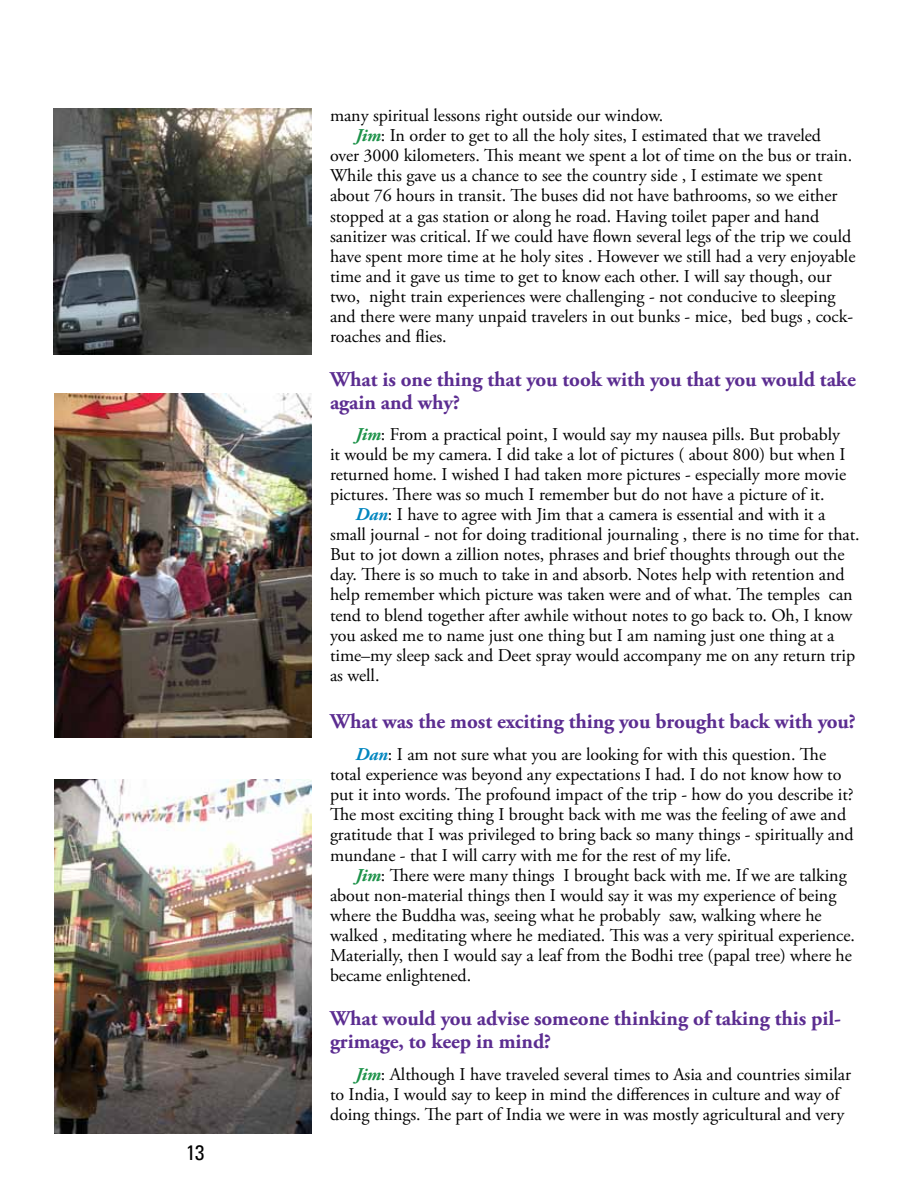
<style>
.page{position:relative;width:918px;height:1188px;background:#fff}
.page>*{position:absolute;margin:0;border:0;box-sizing:border-box;transform-origin:0 0}
.t1{font:700 21px/22.5px "Adobe Garamond Pro";letter-spacing:-.005em;color:#5c2d91}
.t2{font:condensed 21px "Univers";color:#000}
.t3{font:18px/20.1px "Adobe Garamond Pro";letter-spacing:-.005em;color:#000}
.s1{font-weight:700;font-style:italic;color:#1c9249}
.s2{font-weight:700;font-style:italic;color:#0086bf}
</style>
<div class="page">
<img style="left:53px;top:108px;width:259px;height:247px">
<img style="left:54px;top:779px;width:258px;height:355px">
<img style="left:54px;top:394px;width:258px;height:343px">
<p class="t2" style="left:186px;top:1140px;width:20px">13</p>
<p class="t3" style="left:330px;top:106px;width:335px">many spiritual lessons right outside our window.</p>
<p class="t3" style="left:356px;top:126px;width:467px"><span class="s1">Jim</span>: In order to get to all the holy sites, I estimated that we traveled</p>
<p class="t3" style="left:330px;top:146px;width:524px">over 3000 kilometers. This meant we spent a lot of time on the bus or train.</p>
<p class="t3" style="left:330px;top:166px;width:494px">While this gave us a chance to see the country side , I estimate we spent</p>
<p class="t3" style="left:330px;top:186px;width:509px">about 76 hours in transit. The buses did not have bathrooms, so we either</p>
<p class="t3" style="left:330px;top:206px;width:491px">stopped at a gas station or along he road. Having toilet paper and hand</p>
<p class="t3" style="left:330px;top:227px;width:523px">sanitizer was critical. If we could have flown several legs of the trip we could</p>
<p class="t3" style="left:330px;top:247px;width:527px">have spent more time at he holy sites . However we still had a very enjoyable</p>
<p class="t3" style="left:330px;top:267px;width:503px">time and it gave us time to get to know each other. I will say though, our</p>
<p class="t3" style="left:330px;top:287px;width:507px">two, night train experiences were challenging - not conducive to sleeping</p>
<p class="t3" style="left:330px;top:307px;width:525px">and there were many unpaid travelers in out bunks - mice, bed bugs , cock-</p>
<p class="t3" style="left:330px;top:327px;width:118px">roaches and flies.</p>
<p class="t1" style="left:330px;top:369px;width:527px">What is one thing that you took with you that you would take again and why?</p>
<p class="t3" style="left:330px;top:425px;width:518px;text-indent:26px"><span class="s1">Jim</span>: From a practical point, I would say my nausea pills. But probably it would be my camera. I did take a lot of pictures ( about 800) but when I returned home. I wished I had taken more pictures - especially more movie pictures. There was so much I remember but do not have a picture of it.</p>
<p class="t3" style="left:330px;top:505px;width:531px;text-indent:26px"><span class="s2">Dan</span>: I have to agree with Jim that a camera is essential and with it a small journal - not for doing traditional journaling , there is no time for that.<br>But to jot down a zillion notes, phrases and brief thoughts through out the day. There is so much to take in and absorb. Notes help with retention and help remember which picture was taken were and of what. The temples can tend to blend together after awhile without notes to go back to. Oh, I know you asked me to name just one thing but I am naming just one thing at a time–my sleep sack and Deet spray would accompany me on any return trip as well.</p>
<p class="t1" style="left:330px;top:710px;width:527px">What was the most exciting thing you brought back with you?</p>
<p class="t3" style="left:330px;top:745px;width:525px;text-indent:26px"><span class="s2">Dan</span>: I am not sure what you are looking for with this question. The total experience was beyond any expectations I had. I do not know how to put it into words. The profound impact of the trip - how do you describe it?<br>The most exciting thing I brought back with me was the feeling of awe and gratitude that I was privileged to bring back so many things - spiritually and mundane - that I will carry with me for the rest of my life.</p>
<p class="t3" style="left:330px;top:866px;width:526px;text-indent:26px"><span class="s1">Jim</span>: There were many things I brought back with me. If we are talking about non-material things then I would say it was my experience of being where the Buddha was, seeing what he probably saw, walking where he walked , meditating where he mediated. This was a very spiritual experience.<br>Materially, then I would say a leaf from the Bodhi tree (papal tree) where he became enlightened.</p>
<p class="t1" style="left:330px;top:1008px;width:513px">What would you advise someone thinking of taking this pil&shy;grimage, to keep in mind?</p>
<p class="t3" style="left:330px;top:1065px;width:523px;text-indent:26px"><span class="s1">Jim</span>: Although I have traveled several times to Asia and countries similar to India, I would say to keep in mind the differences in culture and way of doing things. The part of India we were in was mostly agricultural and very</p>
</div>
